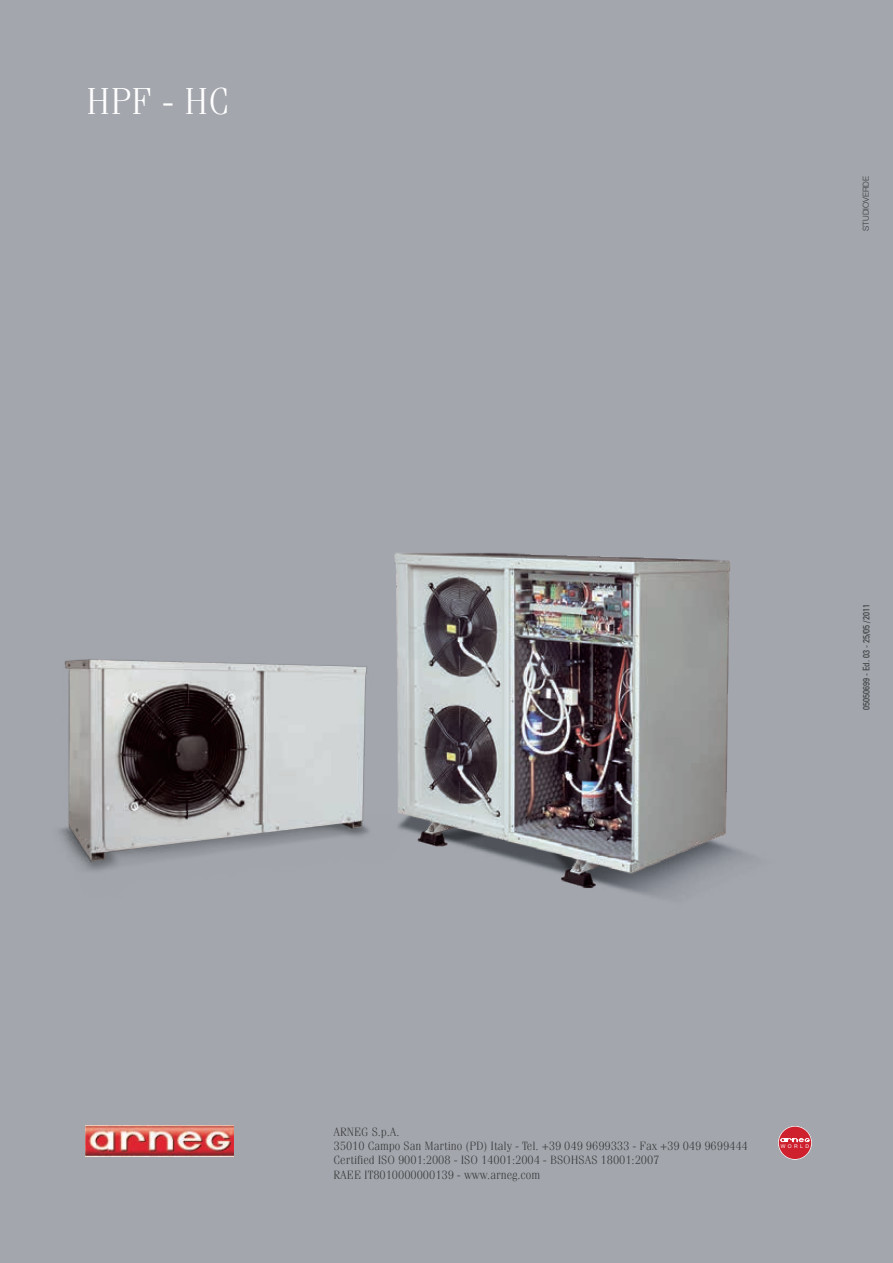
<style>
.page{position:relative;width:893px;height:1263px;background:#a3a6ac}
.page>*{position:absolute;margin:0;border:0;box-sizing:border-box;transform-origin:0 0}
.t1{font:300 37.5px "Fenice";color:#fff}
.t2{font:300 12px/14.4px "Fenice";letter-spacing:-.005em;color:#383a3b}
.t3{font:condensed 9px "Univers";color:#383a3b}
.t4{font:300 8.25px "Helvetica Neue";color:#383a3b}
.t5{font:5.1px "Helvetica Neue";letter-spacing:.46em;color:#fff}
</style>
<div class="page">
<img style="left:85px;top:1126px;width:149px;height:30px">
<svg style="left:778px;top:1126px;width:34px;height:34px"></svg>
<img style="left:394px;top:553px;width:353px;height:344px">
<img style="left:59px;top:631px;width:361px;height:266px">
<img style="left:65px;top:659px;width:301px;height:202px">
<h1 class="t1" style="left:86px;top:80px;width:145px">HPF - HC</h1>
<p class="t4" style="left:861px;top:231px;width:56px;rotate:-90deg">STUDIOVERDE</p>
<p class="t3" style="left:861px;top:710px;width:107px;rotate:-90deg">05050699 - Ed. 03 - 25/05 /2011</p>
<p class="t2" style="left:334px;top:1124px;width:416px">ARNEG S.p.A.<br>35010 Campo San Martino (PD) Italy - Tel. +39 049 9699333 - Fax +39 049 9699444<br>Certified ISO 9001:2008 - ISO 14001:2004 - BSOHSAS 18001:2007<br>RAEE IT8010000000139 - www.arneg.com</p>
<p class="t5" style="left:781px;top:1143px;width:30px">WORLD</p>
</div>
